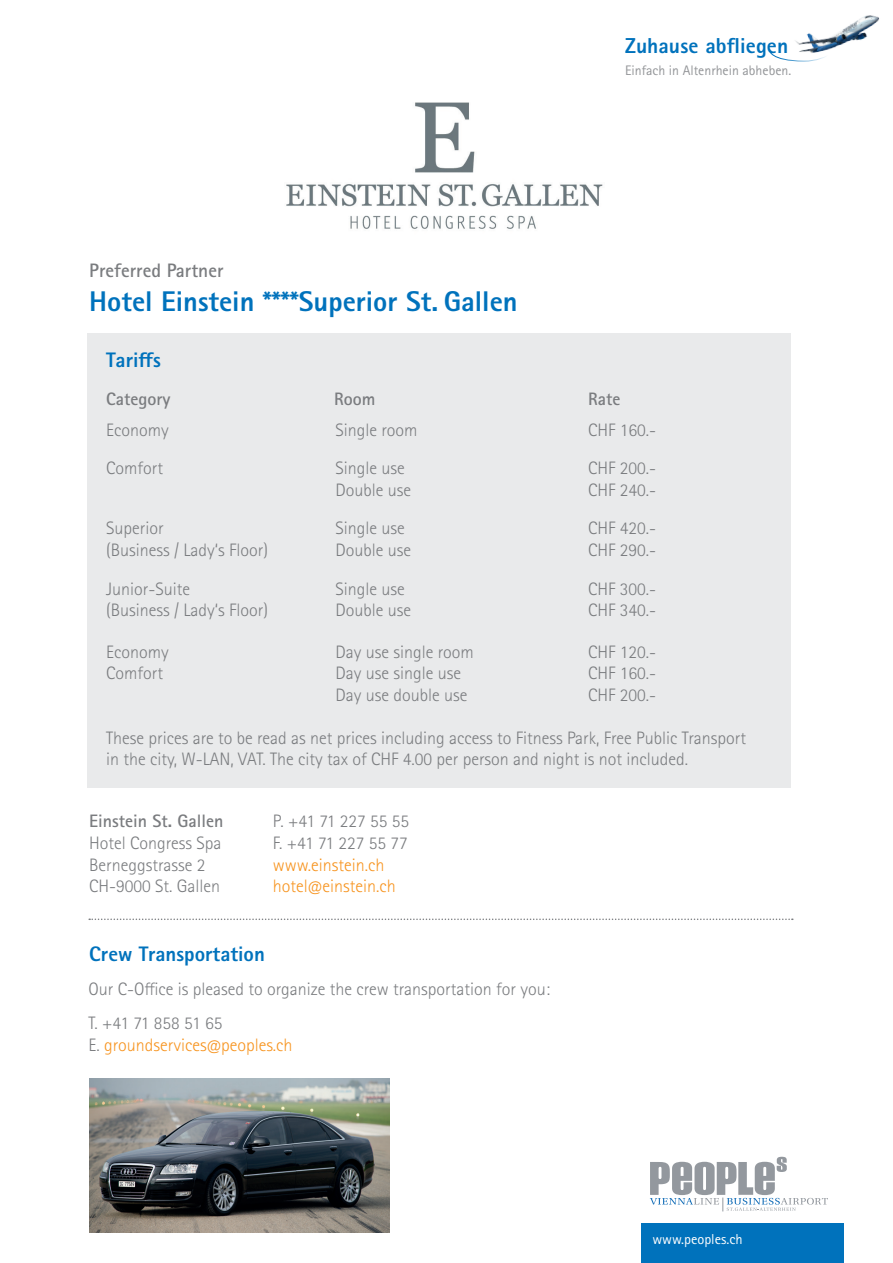
<style>
.page{position:relative;width:893px;height:1263px;background:#fff}
.page>*{position:absolute;margin:0;border:0;box-sizing:border-box;transform-origin:0 0}
.t1{font:800 28.5px "Rotis Sans Serif W1 G";color:#0072bc}
.t2{font:800 21.6px "Rotis Sans Serif W1 G";letter-spacing:.005em;color:#0072bc}
.t3{font:800 21px "Rotis Sans Serif W1 G";color:#0072bc}
.t4{font:700 19.5px "Rotis Sans Serif W1 G";color:#7a7c7f}
.t5{font:300 18px/21.6px "Rotis Sans Serif W1 G";color:#7a7c7f}
.t6{font:300 18px/21.6px "Rotis Sans Serif W1 G";color:#f7931d}
.t7{font:700 18px "Rotis Sans Serif W1 G";color:#7a7c7f}
.t8{font:14.4px "Rotis Sans Serif W1 G";color:#fff}
.t9{font:13.8px "Rotis Sans Serif W1 G";color:#939598}
.s1{color:#7a7c7f}
</style>
<div class="page">
<svg style="left:768px;top:50px;width:15px;height:10px"></svg>
<img style="left:783px;top:15px;width:96px;height:47px">
<svg style="left:650px;top:1157px;width:178px;height:54px"></svg>
<div style="left:641px;top:1223px;width:202px;height:40px;background:#0072bc"></div>
<div style="left:87px;top:333px;width:703px;height:455px;background:#e9eaeb"></div>
<img style="left:89px;top:1078px;width:300px;height:154px">
<img style="left:286px;top:102px;width:317px;height:127px">
<svg style="left:89px;top:918px;width:704px;height:2px"></svg>
<p class="t2" style="left:625px;top:32px;width:165px">Zuhause abfliegen</p>
<p class="t4" style="left:89px;top:258px;width:136px">Preferred Partner</p>
<h1 class="t1" style="left:89px;top:283px;width:430px">Hotel Einstein ****Superior St. Gallen</h1>
<p class="t9" style="left:625px;top:62px;width:168px">Einfach in Altenrhein abheben.</p>
<p class="t3" style="left:106px;top:346px;width:56px">Tariffs</p>
<p class="t7" style="left:106px;top:388px;width:66px">Category</p>
<p class="t7" style="left:334px;top:388px;width:43px">Room</p>
<p class="t7" style="left:588px;top:388px;width:34px">Rate</p>
<p class="t5" style="left:106px;top:419px;width:64px">Economy</p>
<p class="t5" style="left:335px;top:419px;width:83px">Single room</p>
<p class="t5" style="left:588px;top:419px;width:69px">CHF 160.-</p>
<p class="t5" style="left:106px;top:458px;width:59px">Comfort</p>
<p class="t5" style="left:335px;top:458px;width:71px">Single use</p>
<p class="t5" style="left:588px;top:458px;width:69px">CHF 200.-</p>
<p class="t5" style="left:335px;top:479px;width:77px">Double use</p>
<p class="t5" style="left:588px;top:479px;width:69px">CHF 240.-</p>
<p class="t5" style="left:106px;top:518px;width:59px">Superior</p>
<p class="t5" style="left:335px;top:518px;width:71px">Single use</p>
<p class="t5" style="left:588px;top:518px;width:69px">CHF 420.-</p>
<p class="t5" style="left:106px;top:539px;width:163px">(Business / Lady‘s Floor)</p>
<p class="t5" style="left:335px;top:539px;width:77px">Double use</p>
<p class="t5" style="left:588px;top:539px;width:69px">CHF 290.-</p>
<p class="t5" style="left:106px;top:578px;width:85px">Junior-Suite</p>
<p class="t5" style="left:335px;top:578px;width:71px">Single use</p>
<p class="t5" style="left:588px;top:578px;width:69px">CHF 300.-</p>
<p class="t5" style="left:106px;top:600px;width:163px">(Business / Lady‘s Floor)</p>
<p class="t5" style="left:335px;top:600px;width:77px">Double use</p>
<p class="t5" style="left:588px;top:600px;width:69px">CHF 340.-</p>
<p class="t5" style="left:106px;top:641px;width:64px">Economy</p>
<p class="t5" style="left:335px;top:641px;width:140px">Day use single room</p>
<p class="t5" style="left:588px;top:641px;width:69px">CHF 120.-</p>
<p class="t5" style="left:106px;top:663px;width:59px">Comfort</p>
<p class="t5" style="left:335px;top:663px;width:127px">Day use single use</p>
<p class="t5" style="left:588px;top:663px;width:69px">CHF 160.-</p>
<p class="t5" style="left:335px;top:684px;width:133px">Day use double use</p>
<p class="t5" style="left:588px;top:684px;width:69px">CHF 200.-</p>
<p class="t5" style="left:106px;top:727px;width:641px">These prices are to be read as net prices including access to Fitness Park, Free Public Transport in the city, W-LAN, VAT. The city tax of CHF 4.00 per person and night is not included.</p>
<p class="t7" style="left:89px;top:810px;width:136px">Einstein St. Gallen</p>
<p class="t5" style="left:89px;top:832px;width:134px">Hotel Congress Spa<br>Berneggstrasse 2<br>CH-9000 St. Gallen</p>
<p class="t5" style="left:273px;top:811px;width:138px">P. +41 71 227 55 55<br>F. +41 71 227 55 77</p>
<p class="t6" style="left:273px;top:854px;width:124px">www.einstein.ch hotel@einstein.ch</p>
<p class="t3" style="left:89px;top:940px;width:177px">Crew Transportation</p>
<p class="t5" style="left:88px;top:972px;width:463px;line-height:34.3px">Our C-Office is pleased to organize the crew transportation for you:<br>T. +41 71 858 51 65</p>
<p class="t6" style="left:88px;top:1034px;width:206px"><span class="s1">E.</span> groundservices@peoples.ch</p>
<p class="t8" style="left:652px;top:1230px;width:92px">www.peoples.ch</p>
</div>
